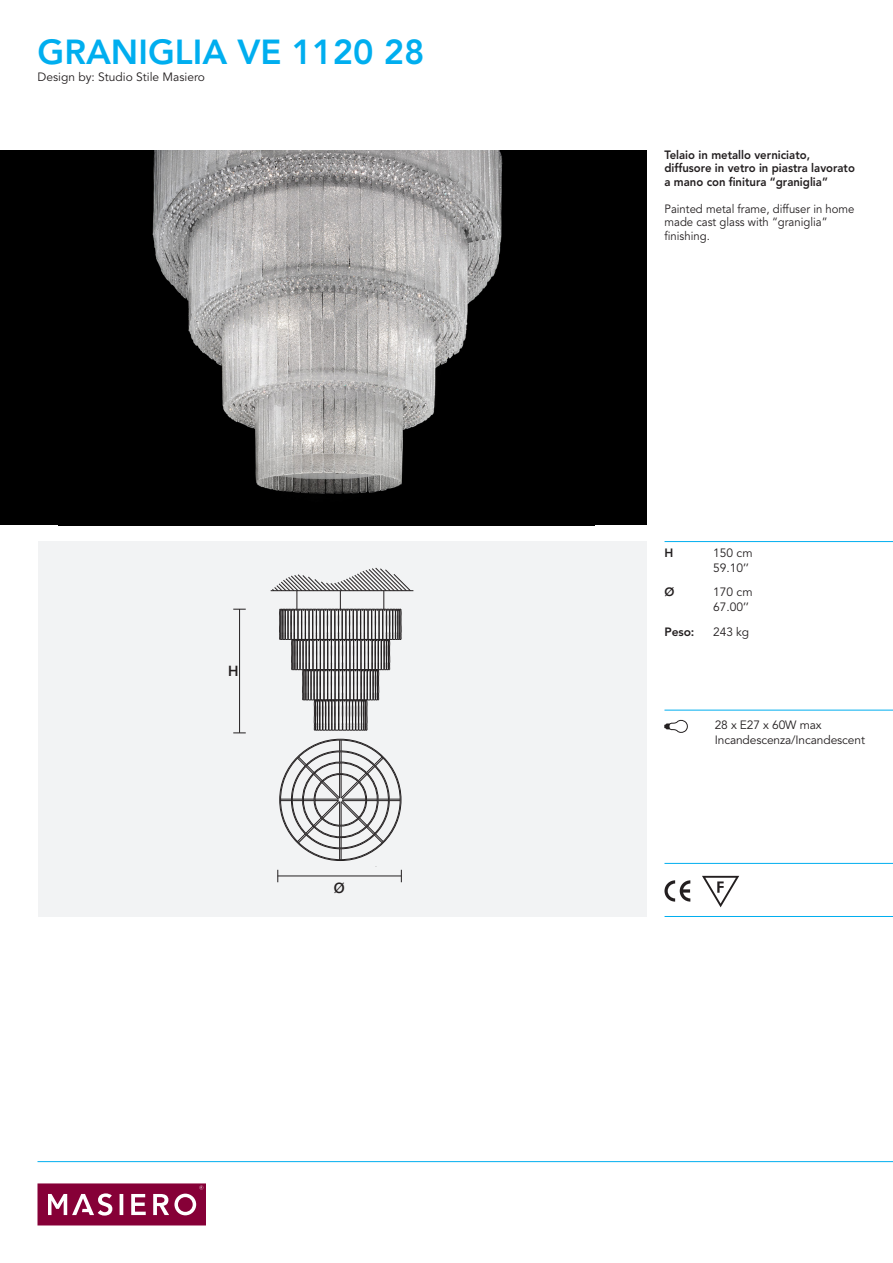
<style>
.page{position:relative;width:893px;height:1263px;background:#fff}
.page>*{position:absolute;margin:0;border:0;box-sizing:border-box;transform-origin:0 0}
.t1{font:800 34.5px "Avenir LT Std";color:#00aeef}
.t2{font:500 14.4px "Helvetica Neue LT Std";color:#231f20}
.t3{font:12px "Avenir LT Std";color:#231f20}
.t4{font:800 12px/13.5px "Avenir LT Std";color:#231f20;scale:.94 1}
.t5{font:12px/13.5px "Avenir LT Std";color:#231f20;scale:.94 1}
.t6{font:800 12px "Avenir LT Std";color:#231f20}
</style>
<div class="page">
<svg style="left:38px;top:1183px;width:168px;height:42px;background:#9c2f5c"></svg>
<hr style="left:664px;top:710px;width:229px;height:1px;background:#00aeef">
<hr style="left:664px;top:863px;width:229px;height:1px;background:#00aeef">
<hr style="left:665px;top:541px;width:228px;height:1px;background:#00aeef">
<hr style="left:664px;top:916px;width:229px;height:1px;background:#00aeef">
<hr style="left:38px;top:1161px;width:855px;height:1px;background:#00aeef">
<svg style="left:664px;top:876px;width:75px;height:31px"></svg>
<div style="left:0;top:150px;width:646px;height:375px;background:#000"></div>
<img style="left:152px;top:150px;width:351px;height:344px">
<div style="left:38px;top:542px;width:608px;height:375px;background:#f2f3f4"></div>
<svg style="left:664px;top:719px;width:24px;height:14px"></svg>
<hr style="left:239px;top:609px;width:1px;height:124px;background:#231f20">
<svg style="left:233px;top:609px;width:13px;height:1px"></svg>
<svg style="left:233px;top:732px;width:13px;height:1px"></svg>
<svg style="left:277px;top:866px;width:125px;height:16px"></svg>
<svg style="left:281px;top:740px;width:119px;height:120px"></svg>
<svg style="left:272px;top:567px;width:139px;height:164px"></svg>
<hr style="left:271px;top:590px;width:142px;height:1px;background:#231f20">
<p class="t1" style="left:38px;top:31px;width:389px">GRANIGLIA VE 1120 28</p>
<p class="t3" style="left:38px;top:70px;width:169px">Design by: Studio Stile Masiero</p>
<p class="t2" style="left:228px;top:662px;width:12px">H</p>
<p class="t2" style="left:334px;top:879px;width:12px">Ø</p>
<p class="t4" style="left:664px;top:148px;width:204px">Telaio in metallo verniciato, diffusore in vetro in piastra lavorato a mano con finitura “graniglia”</p>
<p class="t5" style="left:664px;top:202px;width:204px">Painted metal frame, diffuser in home made cast glass with “graniglia” finishing.</p>
<p class="t6" style="left:664px;top:546px;width:10px">H</p>
<p class="t3" style="left:713px;top:546px;width:41px">150 cm</p>
<p class="t3" style="left:713px;top:561px;width:37px">59.10’’</p>
<p class="t6" style="left:664px;top:585px;width:11px">Ø</p>
<p class="t3" style="left:713px;top:585px;width:41px">170 cm</p>
<p class="t3" style="left:713px;top:600px;width:37px">67.00’’</p>
<p class="t6" style="left:664px;top:624px;width:31px">Peso:</p>
<p class="t3" style="left:713px;top:624px;width:37px">243 kg</p>
<p class="t3" style="left:715px;top:718px;width:108px">28 x E27 x 60W max</p>
<p class="t3" style="left:715px;top:733px;width:152px">Incandescenza/Incandescent</p>
</div>
